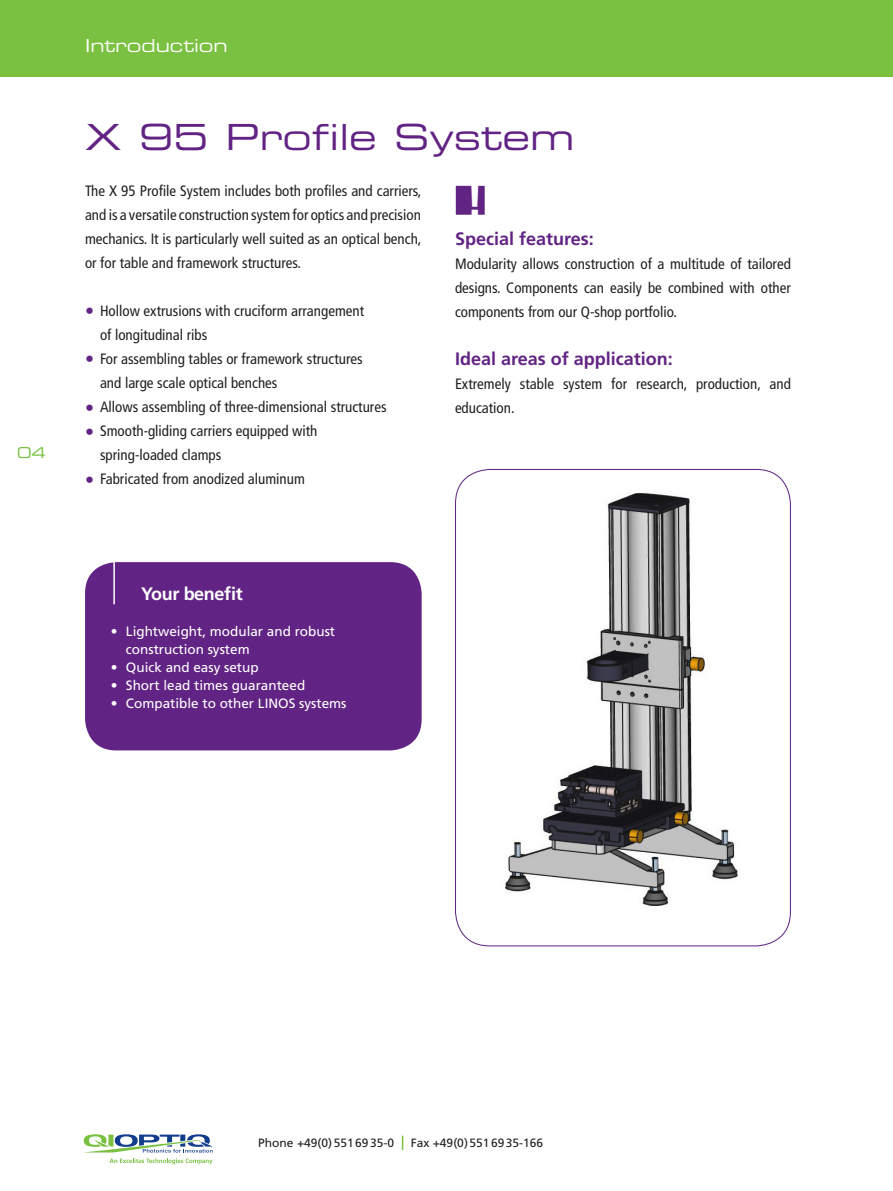
<style>
.page{position:relative;width:893px;height:1191px;background:#fff}
.page>*{position:absolute;margin:0;border:0;box-sizing:border-box;transform-origin:0 0}
.t1{font:700 45px "Frutiger";color:#fff}
.t2{font:36px "Eurostile LT Std Ex 2";color:#622484}
.t3{font:700 18px "Frutiger";color:#622484}
.t4{font:18px "Eurostile LT Std Ex 2";color:#fff}
.t5{font:700 18px "Frutiger";letter-spacing:-.02em;color:#fff}
.t6{font:condensed 15px/24px "Frutiger For Qioptiq";color:#221f1f}
.t7{font:15px "Eurostile LT Std Ex 2";color:#7ac142}
.t8{font:13.5px/18px "Frutiger";color:#fff}
.t9{font:12px "Frutiger LT Std";color:#221f1f}
.s1{font-size:18px;color:#622484}
</style>
<div class="page">
<div style="left:0;top:0;width:893px;height:77px;background:#7ac142"></div>
<svg style="left:402px;top:1135px;width:1px;height:15px"></svg>
<svg style="left:83px;top:1134px;width:130px;height:18px"></svg>
<svg style="left:110px;top:1158px;width:103px;height:6px"></svg>
<img style="left:505px;top:493px;width:233px;height:413px">
<div style="left:85px;top:562px;width:337px;height:188px;background:#622484;border-radius:31px"></div>
<hr style="left:113px;top:562px;width:2px;height:42px;background:#fff">
<svg style="left:455px;top:185px;width:30px;height:30px"></svg>
<p class="t7" style="left:17px;top:447px;width:30px">04</p>
<p class="t4" style="left:85px;top:39px;width:144px">Introduction</p>
<h2 class="t2" style="left:85px;top:124px;width:491px">X 95 Profile System</h2>
<p class="t6" style="left:85px;top:179px;width:338px;text-align:justify">The X 95 Pro昀椀le System includes both pro昀椀les and carriers, and is a versatile construction system for optics and precision mechanics. It is particularly well suited as an optical bench, or for table and framework structures.</p>
<p class="t6" style="left:100px;top:299px;width:266px;text-indent:-15px"><span class="s1">•</span> Hollow extrusions with cruciform arrangement of longitudinal ribs</p>
<p class="t6" style="left:100px;top:347px;width:264px;text-indent:-15px"><span class="s1">•</span> For assembling tables or framework structures and large scale optical benches</p>
<p class="t6" style="left:85px;top:395px;width:303px"><span class="s1">•</span> Allows assembling of three-dimensional structures</p>
<p class="t6" style="left:100px;top:419px;width:219px;text-indent:-15px"><span class="s1">•</span> Smooth-gliding carriers equipped with spring-loaded clamps</p>
<p class="t6" style="left:85px;top:467px;width:221px"><span class="s1">•</span> Fabricated from anodized aluminum</p>
<h1 class="t1" style="left:466px;top:182px;width:19px">!</h1>
<p class="t3" style="left:455px;top:231px;width:140px">Special features:</p>
<p class="t6" style="left:455px;top:252px;width:337px;text-align:justify">Modularity allows construction of a multitude of tailored designs. Components can easily be combined with other components from our Q-shop portfolio.</p>
<p class="t3" style="left:455px;top:351px;width:219px">Ideal areas of application:</p>
<p class="t6" style="left:455px;top:372px;width:337px">Extremely stable system for research, production, and education.</p>
<p class="t5" style="left:141px;top:586px;width:103px">Your benefit</p>
<p class="t8" style="left:126px;top:623px;width:211px;text-indent:-15px">• Lightweight, modular and robust construction system</p>
<p class="t8" style="left:111px;top:659px;width:149px">• Quick and easy setup</p>
<p class="t8" style="left:111px;top:677px;width:196px">• Short lead times guaranteed</p>
<p class="t8" style="left:111px;top:695px;width:237px">• Compatible to other LINOS systems</p>
<p class="t9" style="left:258px;top:1137px;width:137px">Phone +49(0) 551 69 35-0</p>
<p class="t9" style="left:411px;top:1137px;width:134px">Fax +49(0) 551 69 35-166</p>
</div>
